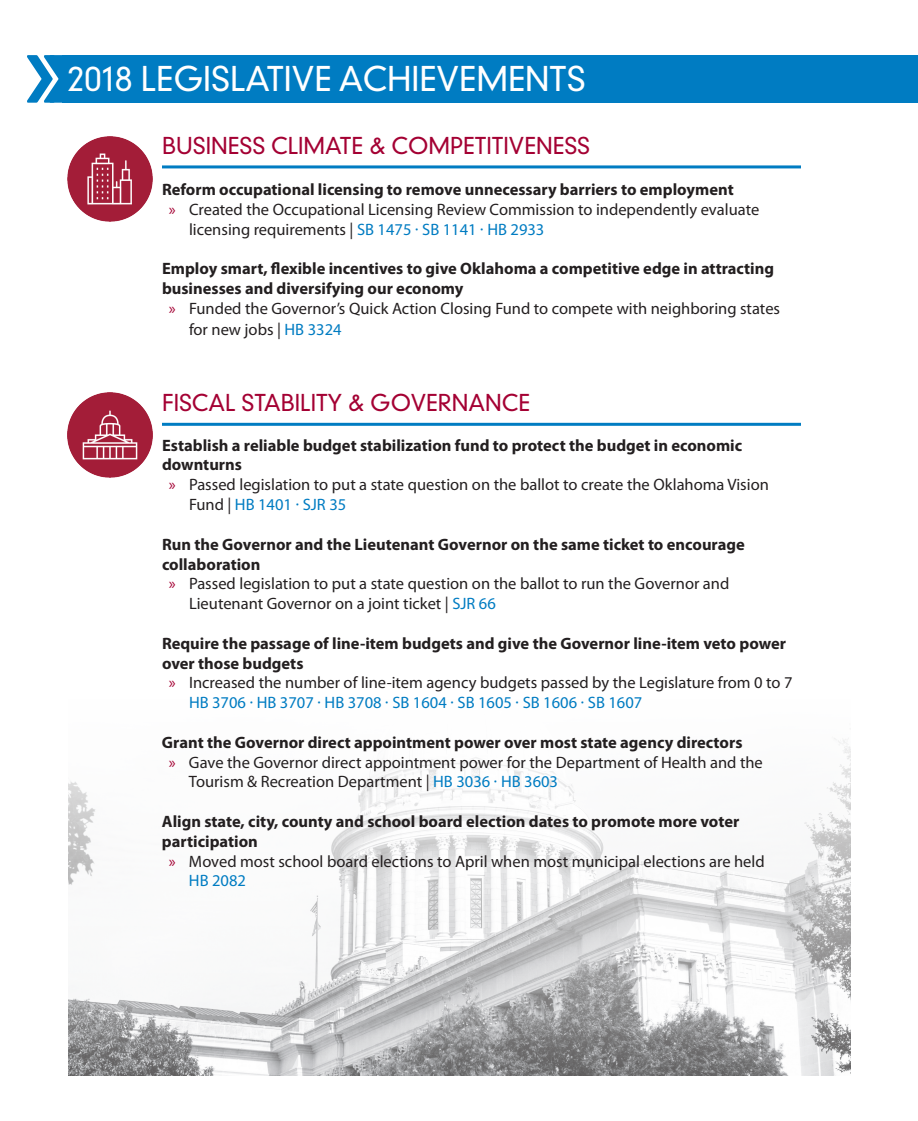
<style>
.page{position:relative;width:918px;height:1121px;background:#fff}
.page>*{position:absolute;margin:0;border:0;box-sizing:border-box;transform-origin:0 0}
.Body_Text{font:300 33px "DIN Neuzeit Grotesk Std";color:#fff}
.Body_Text-2{font:300 22.5px "DIN Neuzeit Grotesk Std";color:#a40133}
.t1{font:16.5px/19.8px "Myriad Pro";color:#231f20}
.Body_Text-3{font:700 16.5px/19.8px "Myriad Pro";color:#231f20}
.s1{color:#a40133}
.s2{color:#007cc2}
</style>
<div class="page">
<img style="left:68px;top:477px;width:782px;height:598px">
<img style="left:68px;top:136px;width:84px;height:85px">
<hr style="left:162px;top:165px;width:639px;height:3px;background:#007cc2">
<hr style="left:162px;top:423px;width:639px;height:3px;background:#007cc2">
<img style="left:68px;top:392px;width:84px;height:85px">
<div style="left:62px;top:55px;width:856px;height:48px;background:#007cc2"></div>
<svg style="left:27px;top:55px;width:35px;height:48px"></svg>
<p class="Body_Text" style="left:68px;top:60px;width:520px">2018 LEGISLATIVE ACHIEVEMENTS</p>
<p class="Body_Text-2" style="left:162px;top:132px;width:430px">BUSINESS CLIMATE &amp; COMPETITIVENESS</p>
<p class="Body_Text-3" style="left:162px;top:179px;width:573px">Reform occupational licensing to remove unnecessary barriers to employment</p>
<p class="t1" style="left:189px;top:199px;width:572px;text-indent:-20px"><span class="s1">»</span> Created the Occupational Licensing Review Commission to independently evaluate licensing requirements | <span class="s2">SB 1475 · SB 1141 · HB 2933</span></p>
<p class="Body_Text-3" style="left:162px;top:258px;width:614px">Employ smart, flexible incentives to give Oklahoma a competitive edge in attracting businesses and diversifying our economy</p>
<p class="t1" style="left:189px;top:297px;width:593px;line-height:21.6px;text-indent:-20px"><span class="s1">»</span> Funded the Governor’s Quick Action Closing Fund to compete with neighboring states for new jobs | <span class="s2">HB 3324</span></p>
<p class="Body_Text-2" style="left:162px;top:389px;width:370px">FISCAL STABILITY &amp; GOVERNANCE</p>
<p class="Body_Text-3" style="left:162px;top:434px;width:582px">Establish a reliable budget stabilization fund to protect the budget in economic downturns</p>
<p class="t1" style="left:189px;top:474px;width:581px;text-indent:-20px"><span class="s1">»</span> Passed legislation to put a state question on the ballot to create the Oklahoma Vision<br>Fund | <span class="s2">HB 1401 · SJR 35</span></p>
<p class="Body_Text-3" style="left:162px;top:533px;width:584px">Run the Governor and the Lieutenant Governor on the same ticket to encourage collaboration</p>
<p class="t1" style="left:189px;top:573px;width:542px;text-indent:-20px"><span class="s1">»</span> Passed legislation to put a state question on the ballot to run the Governor and<br>Lieutenant Governor on a joint ticket | <span class="s2">SJR 66</span></p>
<p class="Body_Text-3" style="left:162px;top:632px;width:625px">Require the passage of line-item budgets and give the Governor line-item veto power over those budgets</p>
<p class="t1" style="left:189px;top:672px;width:605px;text-indent:-20px"><span class="s1">»</span> Increased the number of line-item agency budgets passed by the Legislature from 0 to 7<br><span class="s2">HB 3706 · HB 3707 · HB 3708 · SB 1604 · SB 1605 · SB 1606 · SB 1607</span></p>
<p class="Body_Text-3" style="left:162px;top:731px;width:582px">Grant the Governor direct appointment power over most state agency directors</p>
<p class="t1" style="left:189px;top:752px;width:575px;text-indent:-20px"><span class="s1">»</span> Gave the Governor direct appointment power for the Department of Health and the<br>Tourism &amp; Recreation Department | <span class="s2">HB 3036 · HB 3603</span></p>
<p class="Body_Text-3" style="left:162px;top:811px;width:579px">Align state, city, county and school board election dates to promote more voter participation</p>
<p class="t1" style="left:189px;top:851px;width:577px;text-indent:-20px"><span class="s1">»</span> Moved most school board elections to April when most municipal elections are held<br><span class="s2">HB 2082</span></p>
</div>
